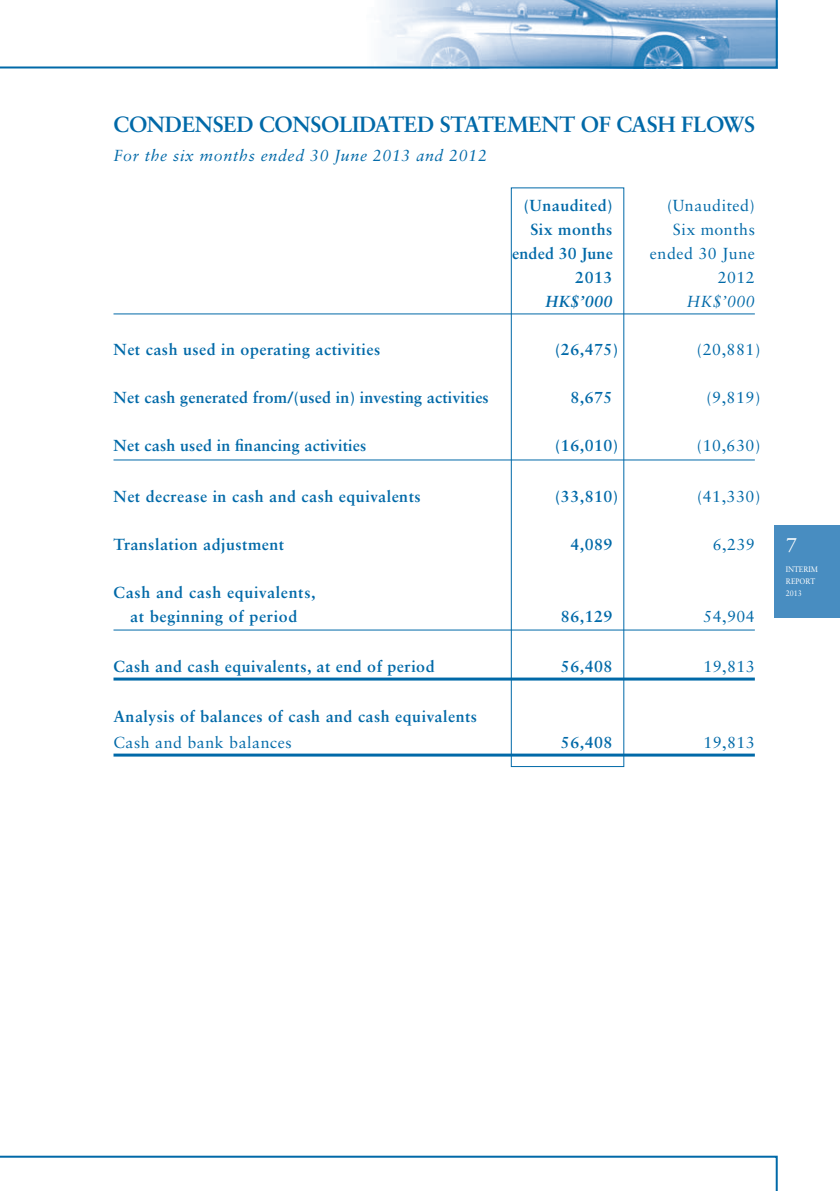
<style>
.page{position:relative;width:840px;height:1191px;background:#fff}
.page>*{position:absolute;margin:0;border:0;box-sizing:border-box;transform-origin:0 0}
.t1{font:700 22px "Sabon LT Std";letter-spacing:-.02em;color:#0069a8}
.t2{font:700 16px/24px "Sabon LT Std";letter-spacing:.03em;color:#0069a8;text-align:center}
.t3{font:16px "Sabon LT Std";letter-spacing:.03em;color:#0069a8}
.t4{font:700 16px "Sabon LT Std";letter-spacing:.01em;color:#0069a8}
.t5{font:italic 16px "Sabon LT Std";letter-spacing:.04em;color:#0069a8}
.t6{font:italic 700 16px "Sabon LT Std";color:#0069a8}
.t7{font:8px/12px "Sabon LT Std";color:#fff;scale:.9 1}
</style>
<div class="page">
<div style="left:773px;top:525px;width:66px;height:93px;background:#488dc1"></div>
<svg style="left:0;top:1155px;width:777px;height:36px"></svg>
<svg style="left:0;top:0;width:777px;height:68px"></svg>
<hr style="left:113px;top:313px;width:641px;height:1px;background:#0069a8">
<hr style="left:113px;top:459px;width:641px;height:1px;background:#0069a8">
<hr style="left:113px;top:629px;width:641px;height:1px;background:#0069a8">
<hr style="left:113px;top:677px;width:641px;height:3px;background:#0069a8">
<hr style="left:113px;top:753px;width:641px;height:3px;background:#0069a8">
<div style="left:510px;top:187px;width:114px;height:580px;border:1px solid #0069a8"></div>
<h1 class="t1" style="left:113px;top:110px;width:642px">CONDENSED CONSOLIDATED STATEMENT OF CASH FLOWS</h1>
<p class="t5" style="left:113px;top:146px;width:375px">For the six months ended 30 June 2013 and 2012</p>
<p class="t2" style="left:523px;top:193px;width:90px">(Unaudited)</p>
<p class="t3" style="left:666px;top:196px;width:89px">(Unaudited)</p>
<p class="t2" style="left:530px;top:217px;width:83px">Six months</p>
<p class="t3" style="left:672px;top:220px;width:83px">Six months</p>
<p class="t4" style="left:512px;top:244px;width:102px">ended 30 June</p>
<p class="t3" style="left:649px;top:244px;width:106px">ended 30 June</p>
<p class="t2" style="left:575px;top:265px;width:39px">2013</p>
<p class="t3" style="left:717px;top:268px;width:39px">2012</p>
<p class="t6" style="left:545px;top:292px;width:68px">HK$’000</p>
<p class="t5" style="left:686px;top:292px;width:69px">HK$’000</p>
<p class="t2" style="left:113px;top:337px;width:268px">Net cash used in operating activities</p>
<p class="t2" style="left:554px;top:337px;width:65px">(26,475)</p>
<p class="t3" style="left:696px;top:340px;width:65px">(20,881)</p>
<p class="t4" style="left:113px;top:388px;width:376px">Net cash generated from/(used in) investing activities</p>
<p class="t2" style="left:570px;top:385px;width:44px">8,675</p>
<p class="t3" style="left:706px;top:388px;width:56px">(9,819)</p>
<p class="t4" style="left:113px;top:436px;width:254px">Net cash used in financing activities</p>
<p class="t2" style="left:554px;top:433px;width:65px">(16,010)</p>
<p class="t3" style="left:696px;top:436px;width:65px">(10,630)</p>
<p class="t2" style="left:113px;top:483px;width:308px">Net decrease in cash and cash equivalents</p>
<p class="t2" style="left:554px;top:483px;width:65px">(33,810)</p>
<p class="t3" style="left:696px;top:486px;width:65px">(41,330)</p>
<p class="t2" style="left:113px;top:531px;width:172px">Translation adjustment</p>
<p class="t2" style="left:570px;top:531px;width:44px">4,089</p>
<p class="t3" style="left:712px;top:534px;width:44px">6,239</p>
<p class="t2" style="left:113px;top:579px;width:203px">Cash and cash equivalents, at beginning of period</p>
<p class="t2" style="left:560px;top:603px;width:53px">86,129</p>
<p class="t3" style="left:703px;top:606px;width:53px">54,904</p>
<p class="t2" style="left:113px;top:653px;width:322px">Cash and cash equivalents, at end of period</p>
<p class="t2" style="left:560px;top:653px;width:53px">56,408</p>
<p class="t3" style="left:703px;top:656px;width:53px">19,813</p>
<p class="t2" style="left:113px;top:703px;width:365px">Analysis of balances of cash and cash equivalents</p>
<p class="t3" style="left:113px;top:732px;width:179px">Cash and bank balances</p>
<p class="t2" style="left:560px;top:729px;width:53px">56,408</p>
<p class="t3" style="left:703px;top:732px;width:53px">19,813</p>
<p class="t7" style="left:785px;top:563px;width:37px">INTERIM<br>REPORT<br>2013</p>
</div>
